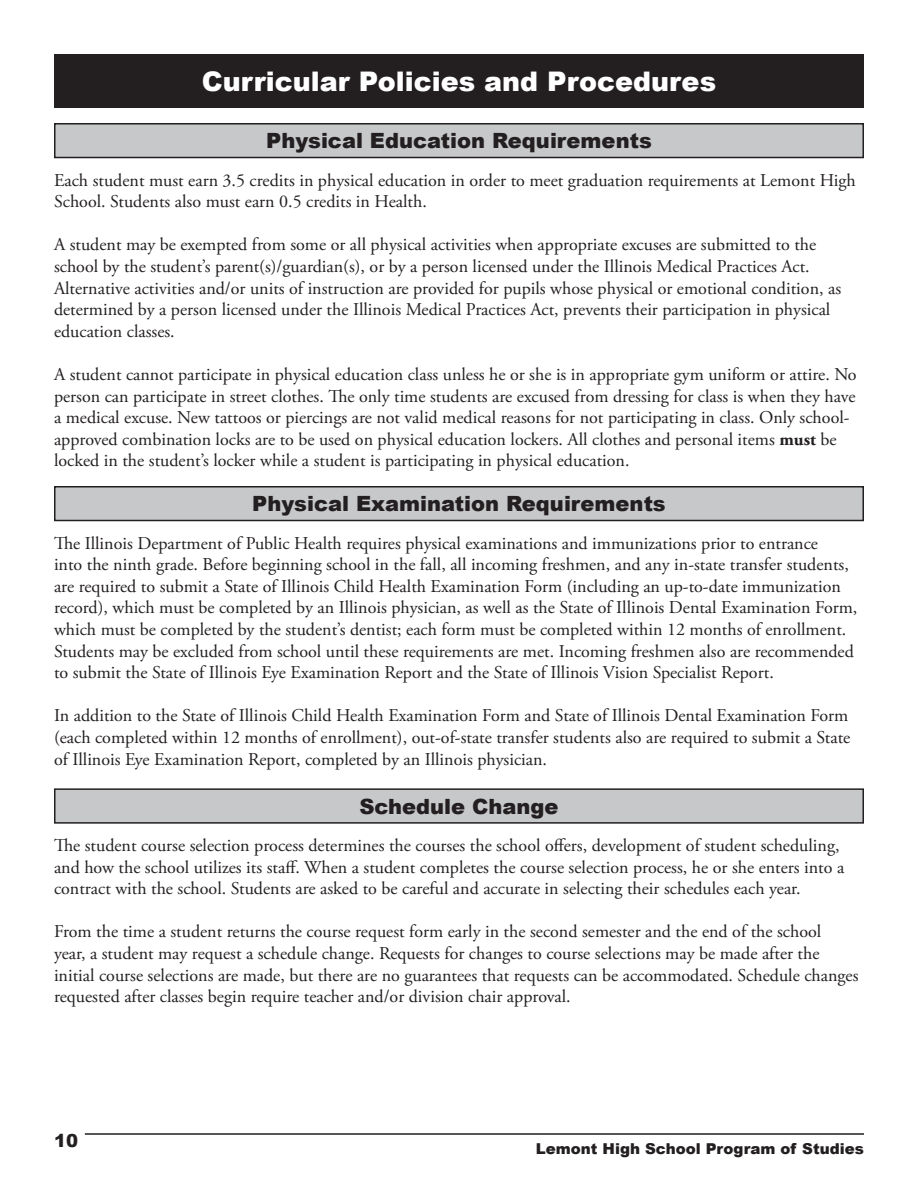
<style>
.page{position:relative;width:918px;height:1188px;background:#fff}
.page>*{position:absolute;margin:0;border:0;box-sizing:border-box;transform-origin:0 0}
.t1{font:900 27px "Arial";color:#fff}
.t2{font:900 21px "Arial";color:#231f20}
.t3{font:18px/21.6px "Adobe Garamond Pro";color:#231f20}
.t4{font:900 18px "Arial";color:#231f20}
.t5{font:900 15px "Arial";color:#231f20}
.s1{font-weight:700}
</style>
<div class="page">
<hr style="left:85px;top:1133px;width:779px;height:2px;background:#231f20">
<div style="left:54px;top:54px;width:810px;height:54px;background:#231f20"></div>
<div style="left:55px;top:487px;width:808px;height:33px;background:#c7c8ca"></div>
<div style="left:54px;top:486px;width:810px;height:35px;border:2px solid #231f20"></div>
<div style="left:55px;top:789px;width:808px;height:34px;background:#c7c8ca"></div>
<div style="left:54px;top:788px;width:810px;height:36px;border:2px solid #231f20"></div>
<div style="left:55px;top:124px;width:808px;height:34px;background:#c7c8ca"></div>
<div style="left:54px;top:123px;width:810px;height:35px;border:2px solid #231f20"></div>
<h1 class="t1" style="left:202px;top:61px;width:516px">Curricular Policies and Procedures</h1>
<p class="t2" style="left:266px;top:125px;width:387px">Physical Education Requirements</p>
<p class="t3" style="left:54px;top:170px;width:803px">Each student must earn 3.5 credits in physical education in order to meet graduation requirements at Lemont High<br>School. Students also must earn 0.5 credits in Health.</p>
<p class="t3" style="left:54px;top:234px;width:789px">A student may be exempted from some or all physical activities when appropriate excuses are submitted to the school by the student’s parent(s)/guardian(s), or by a person licensed under the Illinois Medical Practices Act.<br>Alternative activities and/or units of instruction are provided for pupils whose physical or emotional condition, as determined by a person licensed under the Illinois Medical Practices Act, prevents their participation in physical education classes.</p>
<p class="t3" style="left:54px;top:364px;width:804px">A student cannot participate in physical education class unless he or she is in appropriate gym uniform or attire. No person can participate in street clothes. The only time students are excused from dressing for class is when they have a medical excuse. New tattoos or piercings are not valid medical reasons for not participating in class. Only school&shy;approved combination locks are to be used on physical education lockers. All clothes and personal items <span class="s1">must</span> be locked in the student’s locker while a student is participating in physical education.</p>
<p class="t2" style="left:252px;top:488px;width:415px">Physical Examination Requirements</p>
<p class="t3" style="left:54px;top:533px;width:805px">The Illinois Department of Public Health requires physical examinations and immunizations prior to entrance<br>into the ninth grade. Before beginning school in the fall, all incoming freshmen, and any in-state transfer students, are required to submit a State of Illinois Child Health Examination Form (including an up-to-date immunization record), which must be completed by an Illinois physician, as well as the State of Illinois Dental Examination Form, which must be completed by the student’s dentist; each form must be completed within 12 months of enrollment.<br>Students may be excluded from school until these requirements are met. Incoming freshmen also are recommended to submit the State of Illinois Eye Examination Report and the State of Illinois Vision Specialist Report.</p>
<p class="t3" style="left:54px;top:705px;width:798px;text-align:justify">In addition to the State of Illinois Child Health Examination Form and State of Illinois Dental Examination Form (each completed within 12 months of enrollment), out-of-state transfer students also are required to submit a State of Illinois Eye Examination Report, completed by an Illinois physician.</p>
<p class="t2" style="left:359px;top:791px;width:201px">Schedule Change</p>
<p class="t3" style="left:54px;top:835px;width:792px">The student course selection process determines the courses the school offers, development of student scheduling, and how the school utilizes its staff. When a student completes the course selection process, he or she enters into a contract with the school. Students are asked to be careful and accurate in selecting their schedules each year.</p>
<p class="t3" style="left:54px;top:921px;width:806px">From the time a student returns the course request form early in the second semester and the end of the school<br>year, a student may request a schedule change. Requests for changes to course selections may be made after the initial course selections are made, but there are no guarantees that requests can be accommodated. Schedule changes requested after classes begin require teacher and/or division chair approval.</p>
<p class="t4" style="left:54px;top:1127px;width:26px">10</p>
<p class="t5" style="left:536px;top:1137px;width:330px">Lemont High School Program of Studies</p>
</div>
